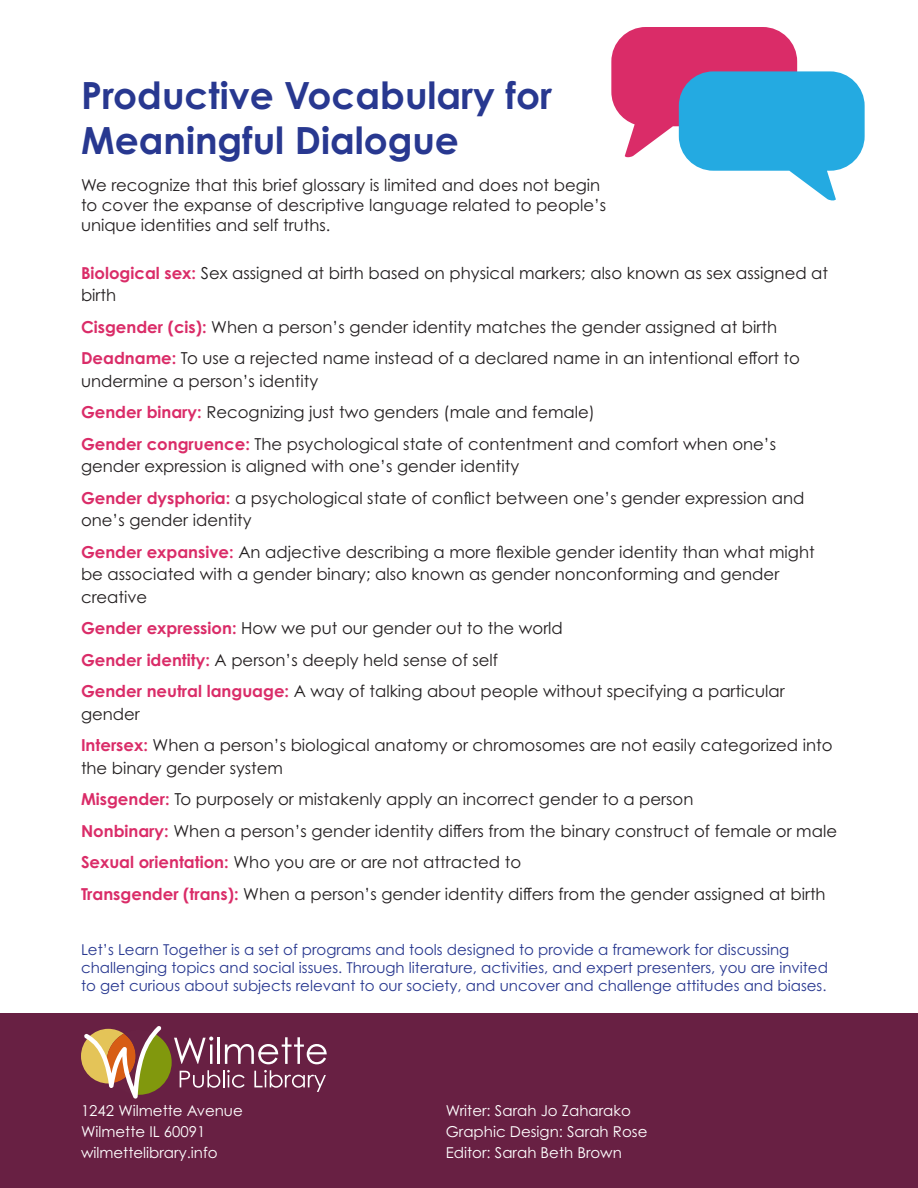
<style>
.page{position:relative;width:918px;height:1188px;background:#fff}
.page>*{position:absolute;margin:0;border:0;box-sizing:border-box;transform-origin:0 0}
.t1{font:700 37.5px/45px "Century Gothic Pro";color:#283890}
.t2{font:16.5px/22.5px "Century Gothic Pro";color:#231f20}
.t3{font:15px/18px "Century Gothic Pro";color:#283890}
.t4{font:15px "Century Gothic Pro";color:#fff}
.s1{font-weight:700;color:#da2c68}
</style>
<div class="page">
<svg style="left:611px;top:27px;width:254px;height:174px"></svg>
<div style="left:0;top:1013px;width:918px;height:175px;background:#682043"></div>
<svg style="left:81px;top:1026px;width:246px;height:73px"></svg>
<p class="t1" style="left:81px;top:72px;width:473px">Productive Vocabulary for<br>Meaningful Dialogue</p>
<p class="t2" style="left:81px;top:175px;width:527px;line-height:19.8px">We recognize that this brief glossary is limited and does not begin to cover the expanse of descriptive language related to people’s unique identities and self truths.</p>
<p class="t2" style="left:81px;top:261px;width:749px"><span class="s1">Biological sex:</span> Sex assigned at birth based on physical markers; also known as sex assigned at birth</p>
<p class="t2" style="left:81px;top:315px;width:698px"><span class="s1">Cisgender (cis):</span> When a person’s gender identity matches the gender assigned at birth</p>
<p class="t2" style="left:81px;top:347px;width:720px"><span class="s1">Deadname:</span> To use a rejected name instead of a declared name in an intentional effort to undermine a person’s identity</p>
<p class="t2" style="left:81px;top:401px;width:516px"><span class="s1">Gender binary:</span> Recognizing just two genders (male and female)</p>
<p class="t2" style="left:81px;top:432px;width:697px"><span class="s1">Gender congruence:</span> The psychological state of contentment and comfort when one’s gender expression is aligned with one’s gender identity</p>
<p class="t2" style="left:81px;top:486px;width:725px"><span class="s1">Gender dysphoria:</span> a psychological state of conflict between one’s gender expression and one’s gender identity</p>
<p class="t2" style="left:81px;top:540px;width:735px"><span class="s1">Gender expansive:</span> An adjective describing a more flexible gender identity than what might be associated with a gender binary; also known as gender nonconforming and gender creative</p>
<p class="t2" style="left:81px;top:617px;width:483px"><span class="s1">Gender expression:</span> How we put our gender out to the world</p>
<p class="t2" style="left:81px;top:648px;width:419px"><span class="s1">Gender identity:</span> A person’s deeply held sense of self</p>
<p class="t2" style="left:81px;top:680px;width:705px"><span class="s1">Gender neutral language:</span> A way of talking about people without specifying a particular gender</p>
<p class="t2" style="left:81px;top:734px;width:753px"><span class="s1">Intersex:</span> When a person’s biological anatomy or chromosomes are not easily categorized into the binary gender system</p>
<p class="t2" style="left:81px;top:788px;width:614px"><span class="s1">Misgender:</span> To purposely or mistakenly apply an incorrect gender to a person</p>
<p class="t2" style="left:81px;top:819px;width:758px"><span class="s1">Nonbinary:</span> When a person’s gender identity differs from the binary construct of female or male</p>
<p class="t2" style="left:81px;top:851px;width:442px"><span class="s1">Sexual orientation:</span> Who you are or are not attracted to</p>
<p class="t2" style="left:81px;top:882px;width:746px"><span class="s1">Transgender (trans):</span> When a person’s gender identity differs from the gender assigned at birth</p>
<p class="t3" style="left:81px;top:940px;width:748px">Let’s Learn Together is a set of programs and tools designed to provide a framework for discussing challenging topics and social issues. Through literature, activities, and expert presenters, you are invited to get curious about subjects relevant to our society, and uncover and challenge attitudes and biases.</p>
<p class="t4" style="left:81px;top:1101px;width:163px">1242 Wilmette Avenue</p>
<p class="t4" style="left:81px;top:1122px;width:126px">Wilmette IL 60091</p>
<p class="t4" style="left:81px;top:1143px;width:138px">wilmettelibrary.info</p>
<p class="t4" style="left:446px;top:1101px;width:187px">Writer: Sarah Jo Zaharako</p>
<p class="t4" style="left:446px;top:1122px;width:203px">Graphic Design: Sarah Rose</p>
<p class="t4" style="left:446px;top:1143px;width:178px">Editor: Sarah Beth Brown</p>
</div>
